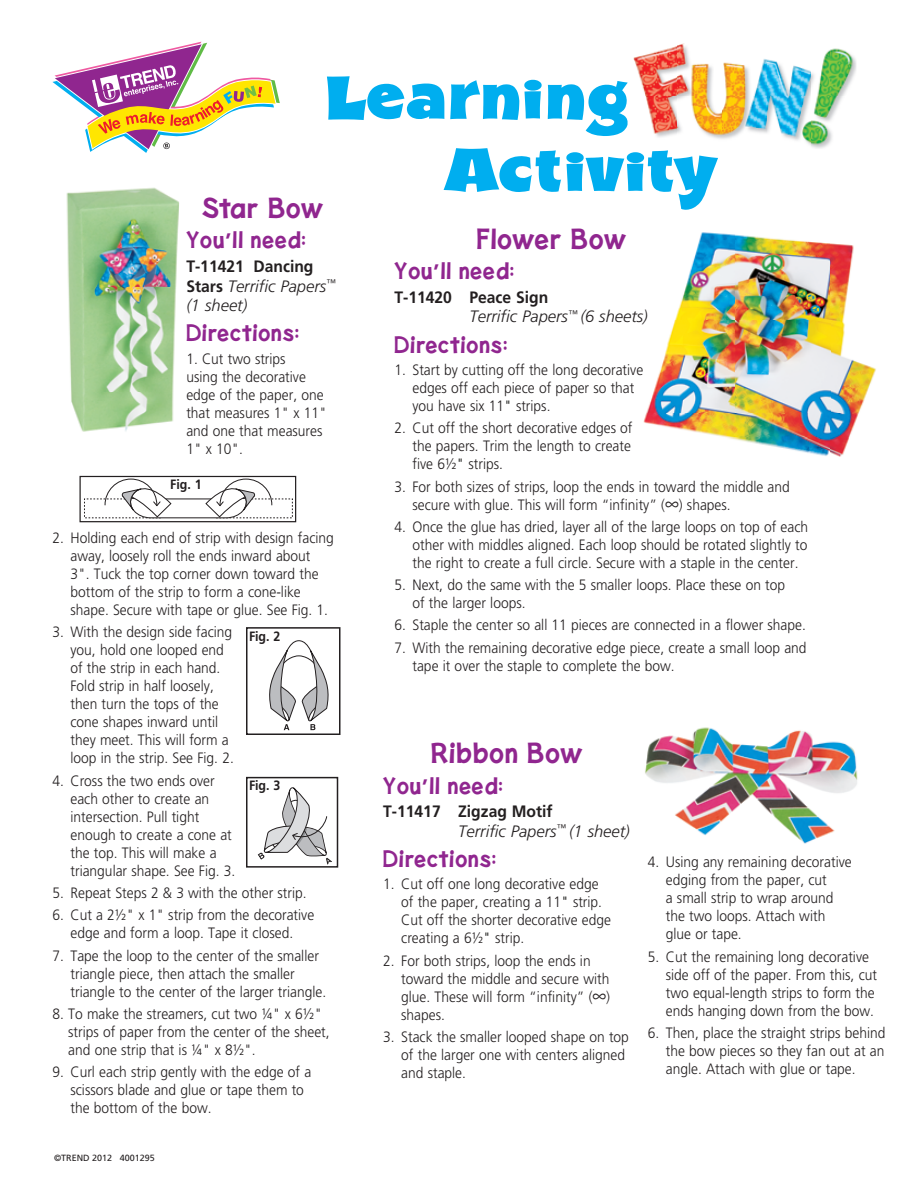
<style>
.page{position:relative;width:918px;height:1188px;background:#fff}
.page>*{position:absolute;margin:0;border:0;box-sizing:border-box;transform-origin:0 0}
.t1{font:60px/72.4px "AS Shocard Block";letter-spacing:.04em;color:#00aeef}
.t2{font:700 25.5px "Lorin";letter-spacing:.05em;color:#90268f}
.t3{font:700 21px "Lorin";letter-spacing:.05em;color:#90268f}
.t4{font:italic 300 16.5px/19.5px "Frutiger";color:#231f20}
.t5{font:300 15px/18px "Frutiger";color:#231f20;scale:.92 1}
.t6{font:700 13.5px "Frutiger";color:#231f20;scale:.92 1}
.t7{font:9px "Frutiger";color:#231f20}
.s1{font-family:"Frutiger"}
.s2{font-weight:700;font-style:normal}
.s3{color:#040503}
</style>
<div class="page">
<svg style="left:52px;top:41px;width:228px;height:112px"></svg>
<img style="left:633px;top:44px;width:223px;height:104px">
<img style="left:643px;top:232px;width:233px;height:225px">
<img style="left:645px;top:727px;width:213px;height:117px">
<img style="left:66px;top:187px;width:113px;height:245px">
<svg style="left:84px;top:478px;width:209px;height:41px"></svg>
<div style="left:79px;top:476px;width:217px;height:46px;border:1px solid #231f20"></div>
<svg style="left:269px;top:641px;width:60px;height:89px"></svg>
<div style="left:246px;top:627px;width:94px;height:108px;border:2px solid #231f20"></div>
<svg style="left:258px;top:787px;width:74px;height:78px"></svg>
<div style="left:246px;top:777px;width:92px;height:91px;border:2px solid #231f20"></div>
<h1 class="t1" style="left:447px;top:66px;width:272px;text-indent:-121px">Learning<br>Activity</h1>
<h2 class="t2" style="left:202px;top:197px;width:122px">Star Bow</h2>
<h3 class="t3" style="left:186px;top:231px;width:121px">You<span class="s1">’</span>ll need:</h3>
<p class="t4" style="left:186px;top:258px;width:151px"><span class="s2">T-11421 Dancing<br>Stars</span> Terrific Papers<sup>™ </sup>(1 sheet)</p>
<h3 class="t3" style="left:186px;top:324px;width:114px">Directions:</h3>
<p class="t5" style="left:186px;top:351px;width:154px">1. Cut two strips<br>using the decorative edge of the paper, one that measures 1" x 11" and one that measures<br>1" x 10".</p>
<h2 class="t2" style="left:477px;top:227px;width:150px">Flower Bow</h2>
<h3 class="t3" style="left:394px;top:261px;width:121px">You<span class="s1">’</span>ll need:</h3>
<p class="t4" style="left:470px;top:289px;width:180px;text-indent:-75px"><span class="s2">T-11420 Peace Sign<br></span>Terrific Papers<sup>™</sup> (6 sheets)</p>
<h3 class="t3" style="left:394px;top:335px;width:114px">Directions:</h3>
<p class="t5" style="left:412px;top:362px;width:252px;text-indent:-18px">1. Start by cutting off the long decorative edges off each piece of paper so that you have six 11<span class="s3">"</span> strips.</p>
<p class="t5" style="left:412px;top:420px;width:241px;text-align:justify;text-indent:-18px">2. Cut off the short decorative edges of the papers. Trim the length to create five 6½<span class="s3">"</span> strips.</p>
<p class="t5" style="left:412px;top:478px;width:412px;text-indent:-18px">3. For both sizes of strips, loop the ends in toward the middle and secure with glue. This will form “infinity” (∞) shapes.</p>
<p class="t5" style="left:412px;top:519px;width:432px;text-align:justify;text-indent:-18px">4. Once the glue has dried, layer all of the large loops on top of each other with middles aligned. Each loop should be rotated slightly to the right to create a full circle. Secure with a staple in the center.</p>
<p class="t5" style="left:412px;top:577px;width:407px;text-indent:-18px">5. Next, do the same with the 5 smaller loops. Place these on top of the larger loops.</p>
<p class="t5" style="left:394px;top:617px;width:449px">6. Staple the center so all 11 pieces are connected in a flower shape.</p>
<p class="t5" style="left:412px;top:640px;width:430px;text-indent:-18px">7. With the remaining decorative edge piece, create a small loop and tape it over the staple to complete the bow.</p>
<p class="t6" style="left:170px;top:479px;width:36px">Fig. 1</p>
<p class="t5" style="left:70px;top:530px;width:288px;text-indent:-18px">2. Holding each end of strip with design facing away, loosely roll the ends inward about<br>3". Tuck the top corner down toward the bottom of the strip to form a cone-like shape. Secure with tape or glue. See Fig. 1.</p>
<p class="t5" style="left:70px;top:624px;width:179px;text-indent:-18px">3. With the design side facing you, hold one looped end of the strip in each hand.<br>Fold strip in half loosely, then turn the tops of the cone shapes inward until they meet. This will form a loop in the strip. See Fig. 2.</p>
<p class="t5" style="left:70px;top:773px;width:181px;text-indent:-18px">4. Cross the two ends over each other to create an intersection. Pull tight enough to create a cone at the top. This will make a triangular shape. See Fig. 3.</p>
<p class="t5" style="left:52px;top:885px;width:278px">5. Repeat Steps 2 &amp; 3 with the other strip.</p>
<p class="t5" style="left:52px;top:907px;width:286px;text-align:center">6. Cut a 2½" x 1" strip from the decorative edge and form a loop. Tape it closed.</p>
<p class="t5" style="left:70px;top:948px;width:279px;text-indent:-18px">7. Tape the loop to the center of the smaller triangle piece, then attach the smaller triangle to the center of the larger triangle.</p>
<p class="t5" style="left:68px;top:1006px;width:286px;text-indent:-16px">8. To make the streamers, cut two ¼" x 6½" strips of paper from the center of the sheet, and one strip that is ¼" x 8½".</p>
<p class="t5" style="left:70px;top:1064px;width:263px;text-indent:-18px">9. Curl each strip gently with the edge of a scissors blade and glue or tape them to the bottom of the bow.</p>
<p class="t6" style="left:249px;top:631px;width:36px">Fig. 2</p>
<h2 class="t2" style="left:431px;top:742px;width:152px">Ribbon Bow</h2>
<h3 class="t3" style="left:383px;top:776px;width:121px">You<span class="s1">’</span>ll need:</h3>
<p class="t4" style="left:458px;top:803px;width:173px;text-indent:-75px"><span class="s2">T-11417 Zigzag Motif<br></span>Terrific Papers<sup>™</sup> (1 sheet)</p>
<h3 class="t3" style="left:383px;top:849px;width:114px">Directions:</h3>
<p class="t5" style="left:401px;top:876px;width:229px;text-indent:-18px">1. Cut off one long decorative edge of the paper, creating a 11<span class="s3">"</span> strip.<br>Cut off the shorter decorative edge creating a 6½<span class="s3">"</span> strip.</p>
<p class="t5" style="left:401px;top:953px;width:229px;text-indent:-18px">2. For both strips, loop the ends in toward the middle and secure with glue. These will form “infinity” (∞) shapes.</p>
<p class="t5" style="left:401px;top:1029px;width:249px;text-indent:-18px">3. Stack the smaller looped shape on top of the larger one with centers aligned and staple.</p>
<p class="t6" style="left:249px;top:780px;width:36px">Fig. 3</p>
<p class="t5" style="left:666px;top:854px;width:204px;text-indent:-18px">4. Using any remaining decorative edging from the paper, cut<br>a small strip to wrap around the two loops. Attach with glue or tape.</p>
<p class="t5" style="left:666px;top:949px;width:231px;text-indent:-18px">5. Cut the remaining long decorative side off of the paper. From this, cut two equal-length strips to form the ends hanging down from the bow.</p>
<p class="t5" style="left:666px;top:1025px;width:240px;text-align:justify;text-indent:-18px">6. Then, place the straight strips behind the bow pieces so they fan out at an angle. Attach with glue or tape.</p>
<p class="t7" style="left:54px;top:1154px;width:102px">©TREND 2012 4001295</p>
</div>
